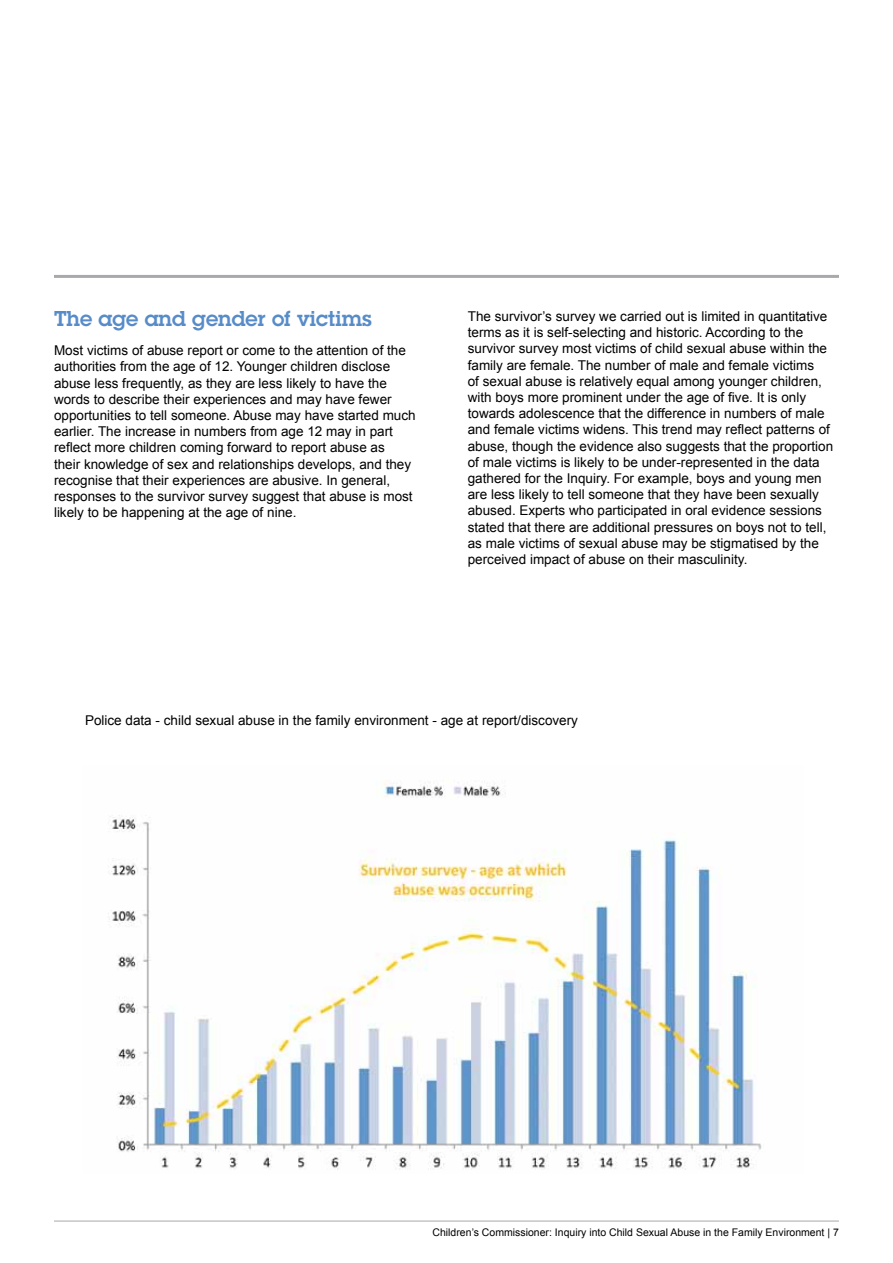
<style>
.page{position:relative;width:893px;height:1263px;background:#fff}
.page>*{position:absolute;margin:0;border:0;box-sizing:border-box;transform-origin:0 0}
.t1{font:600 21px "Lubalin Graph Std";color:#578cc9}
.t2{font:13.5px/16.2px "Arial";color:#000}
.t3{font:10.5px "Arial";color:#000}
</style>
<div class="page">
<hr style="left:54px;top:275px;width:785px;height:3px;background:#a7a9ac">
<hr style="left:54px;top:1221px;width:785px;height:1px;background:#a7a9ac">
<img style="left:108px;top:781px;width:654px;height:389px">
<h1 class="t1" style="left:54px;top:305px;width:319px">The age and gender of victims</h1>
<p class="t2" style="left:54px;top:342px;width:363px">Most victims of abuse report or come to the attention of the authorities from the age of 12. Younger children disclose abuse less frequently, as they are less likely to have the words to describe their experiences and may have fewer opportunities to tell someone. Abuse may have started much earlier. The increase in numbers from age 12 may in part reflect more children coming forward to report abuse as<br>their knowledge of sex and relationships develops, and they recognise that their experiences are abusive. In general, responses to the survivor survey suggest that abuse is most likely to be happening at the age of nine.</p>
<p class="t2" style="left:468px;top:308px;width:367px">The survivor’s survey we carried out is limited in quantitative terms as it is self-selecting and historic. According to the survivor survey most victims of child sexual abuse within the family are female. The number of male and female victims<br>of sexual abuse is relatively equal among younger children, with boys more prominent under the age of five. It is only towards adolescence that the difference in numbers of male and female victims widens. This trend may reflect patterns of abuse, though the evidence also suggests that the proportion of male victims is likely to be under-represented in the data gathered for the Inquiry. For example, boys and young men are less likely to tell someone that they have been sexually abused. Experts who participated in oral evidence sessions stated that there are additional pressures on boys not to tell, as male victims of sexual abuse may be stigmatised by the perceived impact of abuse on their masculinity.</p>
<p class="t2" style="left:85px;top:713px;width:494px">Police data - child sexual abuse in the family environment - age at report/discovery</p>
<p class="t3" style="left:433px;top:1225px;width:408px">Children’s Commissioner: Inquiry into Child Sexual Abuse in the Family Environment | 7</p>
</div>
